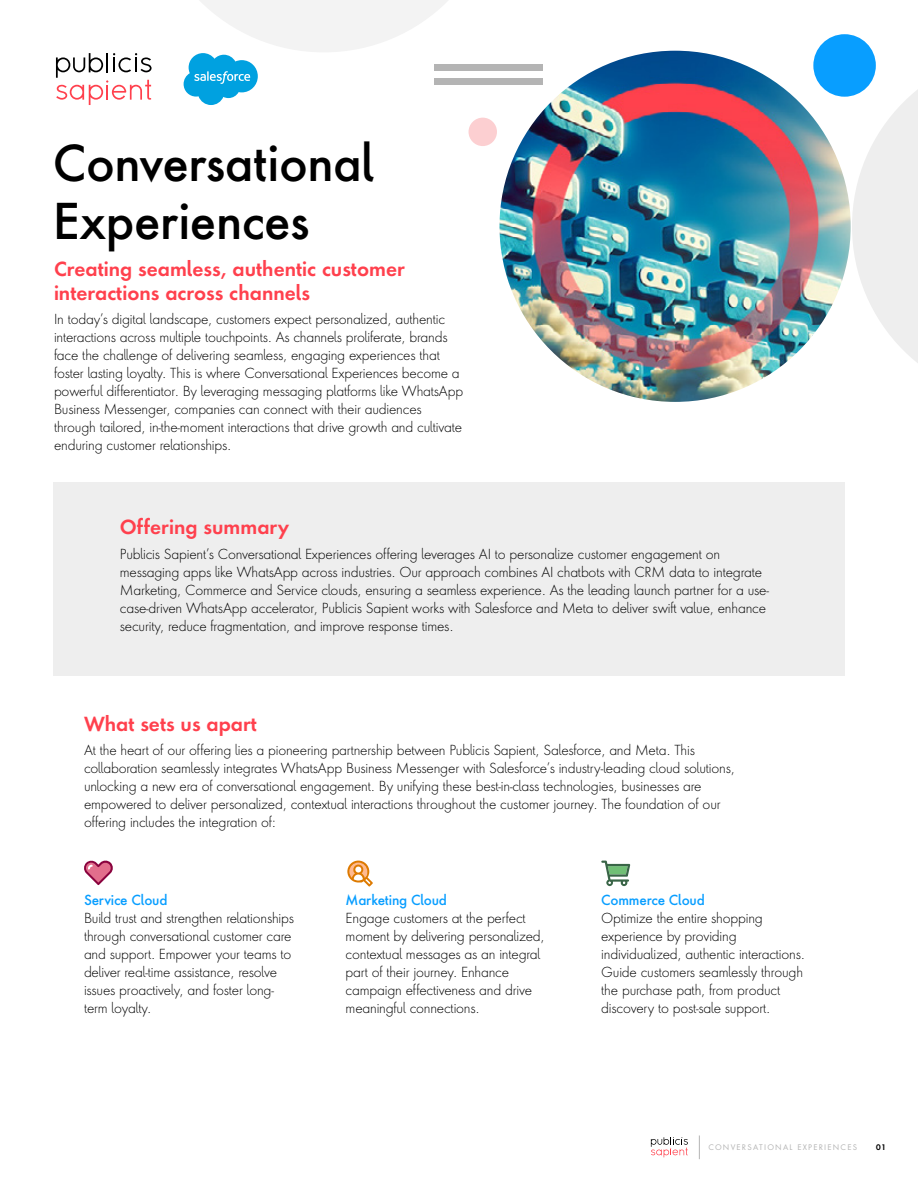
<style>
.page{position:relative;width:918px;height:1188px;background:#fff}
.page>*{position:absolute;margin:0;border:0;box-sizing:border-box;transform-origin:0 0}
.t1{font:500 48px/57.6px "Futura Next";letter-spacing:-.01em;color:#000}
.t2{font:600 18.9px/24px "Futura Next";color:#ff404d}
.t3{font:300 13.5px/18px "Futura Next";letter-spacing:-.015em;color:#000}
.t4{font:500 13.5px "Futura Next";letter-spacing:-.015em;color:#089eff}
.t5{font:7.5px "Futura Next";letter-spacing:.165em;color:#b4b4b4}
.t6{font:600 7.5px "Futura Next";color:#000}
</style>
<div class="page">
<div style="left:53px;top:483px;width:792px;height:193px;background:#eee"></div>
<img style="left:500px;top:51px;width:351px;height:351px;border-radius:176px">
<div style="left:813px;top:34px;width:63px;height:63px;background:#089eff;border-radius:50%"></div>
<svg style="left:852px;top:51px;width:66px;height:312px"></svg>
<div style="left:469px;top:118px;width:28px;height:28px;background:#fccfd1;border-radius:50%"></div>
<div style="left:435px;top:64px;width:108px;height:6px;background:#b4b4b4"></div>
<div style="left:435px;top:78px;width:108px;height:6px;background:#b4b4b4"></div>
<svg style="left:56px;top:0;width:443px;height:105px"></svg>
<svg style="left:651px;top:1137px;width:37px;height:20px"></svg>
<svg style="left:699px;top:1136px;width:1px;height:23px"></svg>
<svg style="left:601px;top:861px;width:29px;height:25px"></svg>
<svg style="left:347px;top:861px;width:26px;height:26px"></svg>
<svg style="left:84px;top:861px;width:29px;height:24px"></svg>
<h1 class="t1" style="left:53px;top:134px;width:323px">Conversational<br>Experiences</h1>
<h2 class="t2" style="left:54px;top:256px;width:352px">Creating seamless, authentic customer interactions across channels</h2>
<p class="t3" style="left:54px;top:311px;width:411px">In today’s digital landscape, customers expect personalized, authentic interactions across multiple touchpoints. As channels proliferate, brands face the challenge of delivering seamless, engaging experiences that foster lasting loyalty. This is where Conversational Experiences become a powerful differentiator. By leveraging messaging platforms like WhatsApp Business Messenger, companies can connect with their audiences through tailored, in-the-moment interactions that drive growth and cultivate enduring customer relationships.</p>
<h2 class="t2" style="left:120px;top:515px;width:171px">Offering summary</h2>
<p class="t3" style="left:120px;top:545px;width:651px">Publicis Sapient’s Conversational Experiences offering leverages AI to personalize customer engagement on messaging apps like WhatsApp across industries. Our approach combines AI chatbots with CRM data to integrate Marketing, Commerce and Service clouds, ensuring a seamless experience. As the leading launch partner for a use&shy;case-driven WhatsApp accelerator, Publicis Sapient works with Salesforce and Meta to deliver swift value, enhance security, reduce fragmentation, and improve response times.</p>
<h2 class="t2" style="left:84px;top:711px;width:174px">What sets us apart</h2>
<p class="t3" style="left:84px;top:742px;width:652px">At the heart of our offering lies a pioneering partnership between Publicis Sapient, Salesforce, and Meta. This collaboration seamlessly integrates WhatsApp Business Messenger with Salesforce’s industry-leading cloud solutions, unlocking a new era of conversational engagement. By unifying these best-in-class technologies, businesses are empowered to deliver personalized, contextual interactions throughout the customer journey. The foundation of our offering includes the integration of:</p>
<p class="t4" style="left:84px;top:891px;width:85px">Service Cloud</p>
<p class="t3" style="left:84px;top:909px;width:212px">Build trust and strengthen relationships through conversational customer care and support. Empower your teams to deliver real-time assistance, resolve issues proactively, and foster long&shy;term loyalty.</p>
<p class="t4" style="left:346px;top:891px;width:103px">Marketing Cloud</p>
<p class="t3" style="left:346px;top:909px;width:201px">Engage customers at the perfect moment by delivering personalized, contextual messages as an integral part of their journey. Enhance campaign effectiveness and drive meaningful connections.</p>
<p class="t4" style="left:601px;top:891px;width:105px">Commerce Cloud</p>
<p class="t3" style="left:601px;top:909px;width:205px">Optimize the entire shopping experience by providing individualized, authentic interactions.<br>Guide customers seamlessly through the purchase path, from product discovery to post-sale support.</p>
<p class="t5" style="left:708px;top:1142px;width:150px">CONVERSATIONAL EXPERIENCES</p>
<p class="t6" style="left:876px;top:1143px;width:12px">01</p>
</div>
